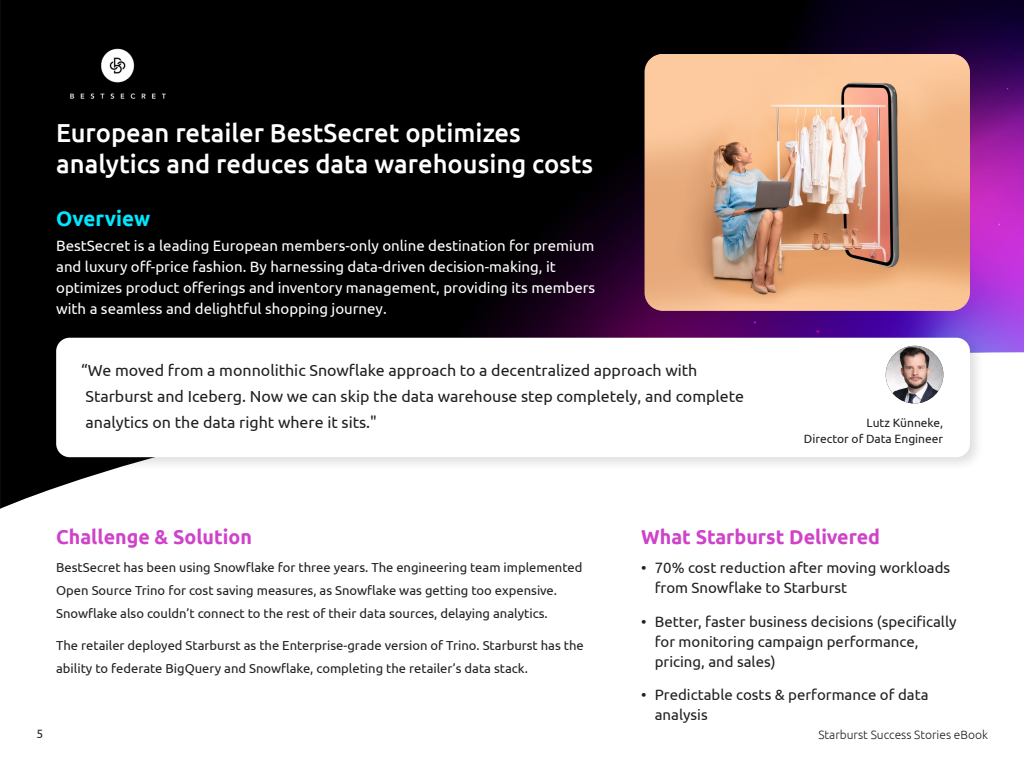
<style>
.page{position:relative;width:1024px;height:768px;background:#fff}
.page>*{position:absolute;margin:0;border:0;box-sizing:border-box;transform-origin:0 0}
.H4_-Sub_Body_Header{font:500 26px/31px "Ubuntu";color:#fff}
.H4_-Sub_Body_Header-2{font:700 21px "Ubuntu";color:#00e7ff}
._15pt_Size_Align_Left{font:700 20px "Ubuntu";color:#cf42ca}
.Quote_black{font:16px/26px "Ubuntu";color:#231f20}
.Quote_white_type{font:15px/21px "Ubuntu";color:#fff}
.t1{font:15px/20px "Ubuntu";color:#231f20}
.t2{font:13px/23px "Ubuntu";color:#231f20}
.Quote_Name{font:12px/16px "Ubuntu";color:#231f20;text-align:right}
.t3{font:300 12px "Ubuntu";color:#231f20}
</style>
<div class="page">
<img style="left:0;top:0;width:1024px;height:509px">
<div style="left:50px;top:332px;width:935px;height:140px;background:#231f20;opacity:.15"></div>
<div style="left:56px;top:338px;width:914px;height:119px;background:#fff;border-radius:14px"></div>
<img style="left:56px;top:45px;width:123px;height:54px">
<img style="left:886px;top:346px;width:57px;height:57px;border-radius:29px">
<img style="left:644px;top:54px;width:325px;height:257px">
<p class="H4_-Sub_Body_Header" style="left:56px;top:116px;width:539px">European retailer BestSecret optimizes analytics and reduces data warehousing costs</p>
<p class="H4_-Sub_Body_Header-2" style="left:56px;top:205px;width:96px">Overview</p>
<p class="Quote_white_type" style="left:56px;top:235px;width:541px">BestSecret is a leading European members-only online destination for premium and luxury off-price fashion. By harnessing data-driven decision-making, it optimizes product offerings and inventory management, providing its members with a seamless and delightful shopping journey.</p>
<p class="Quote_black" style="left:81px;top:356px;width:664px">“We moved from a monnolithic Snowflake approach to a decentralized approach with<br>Starburst and Iceberg. Now we can skip the data warehouse step completely, and complete analytics on the data right where it sits."</p>
<p class="Quote_Name" style="left:804px;top:414px;width:141px">Lutz Künneke,<br>Director of Data Engineer</p>
<p class="_15pt_Size_Align_Left" style="left:56px;top:525px;width:197px">Challenge &amp; Solution</p>
<p class="t2" style="left:56px;top:555px;width:528px">BestSecret has been using Snowflake for three years. The engineering team implemented<br>Open Source Trino for cost saving measures, as Snowflake was getting too expensive.<br>Snowflake also couldn’t connect to the rest of their data sources, delaying analytics.</p>
<p class="t2" style="left:56px;top:633px;width:529px">The retailer deployed Starburst as the Enterprise-grade version of Trino. Starburst has the ability to federate BigQuery and Snowflake, completing the retailer’s data stack.</p>
<p class="_15pt_Size_Align_Left" style="left:641px;top:525px;width:240px">What Starburst Delivered</p>
<p class="t1" style="left:655px;top:557px;width:297px;text-indent:-14px">• 70% cost reduction after moving workloads from Snowflake to Starburst</p>
<p class="t1" style="left:655px;top:611px;width:303px;text-indent:-14px">• Better, faster business decisions (specifically for monitoring campaign performance, pricing, and sales)</p>
<p class="t1" style="left:655px;top:684px;width:275px;text-indent:-14px">• Predictable costs &amp; performance of data analysis</p>
<p class="Quote_Name" style="left:36px;top:725px;width:8px">5</p>
<p class="t3" style="left:818px;top:727px;width:171px">Starburst Success Stories eBook</p>
</div>
